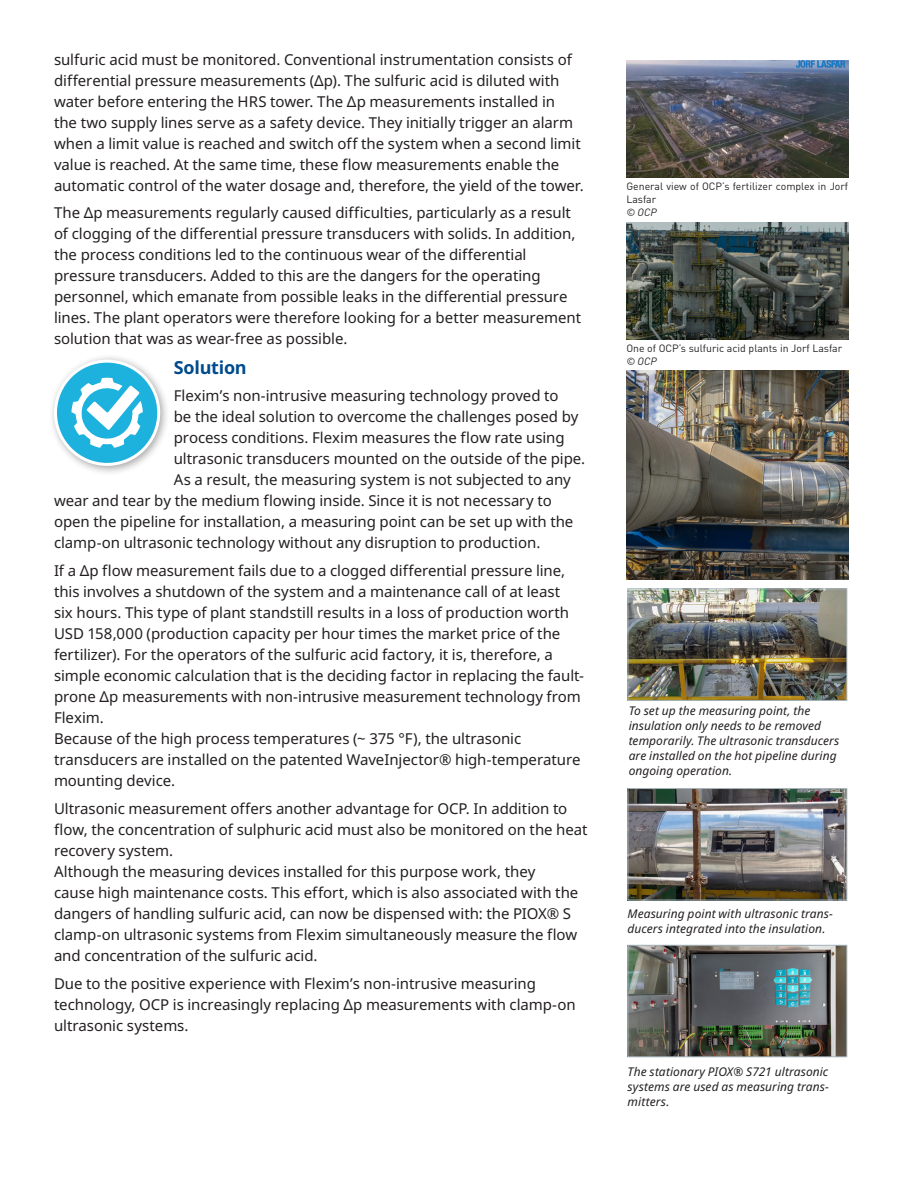
<style>
.page{position:relative;width:918px;height:1188px;background:#fff}
.page>*{position:absolute;margin:0;border:0;box-sizing:border-box;transform-origin:0 0}
.Body-Paragraph_10_14{font:700 18px "Noto Sans";letter-spacing:-.015em;color:#004b8d}
.Body-Paragraph_10_14-2{font:15px/21px "Noto Sans";letter-spacing:-.005em;color:#231f20}
.Photo_Caption_7_8{font:italic 12px/15px "Noto Sans";letter-spacing:.005em;color:#231f20}
.t1{font:10.5px/12.6px "DIN Pro";color:#231f20}
.t2{font:italic 10.5px "DIN Pro";letter-spacing:-.005em;color:#231f20}
</style>
<div class="page">
<div style="left:48px;top:354px;width:122px;height:122px;background:#231f20;opacity:.4"></div>
<div style="left:56px;top:361px;width:103px;height:103px;background:#1db1de;border-radius:50%"></div>
<div style="left:54px;top:360px;width:106px;height:106px;border:3px solid #fff;border-radius:50%"></div>
<svg style="left:71px;top:378px;width:72px;height:70px"></svg>
<img style="left:626px;top:60px;width:222px;height:118px">
<img style="left:626px;top:222px;width:222px;height:117px">
<img style="left:626px;top:370px;width:222px;height:209px">
<img style="left:630px;top:591px;width:215px;height:108px">
<div style="left:628px;top:589px;width:219px;height:112px;border:1px solid #a7b6be"></div>
<img style="left:630px;top:947px;width:215px;height:108px">
<div style="left:628px;top:945px;width:219px;height:112px;border:1px solid #a7b6be"></div>
<img style="left:630px;top:790px;width:215px;height:108px">
<div style="left:628px;top:788px;width:219px;height:112px;border:1px solid #a7b6be"></div>
<p class="Body-Paragraph_10_14-2" style="left:54px;top:49px;width:531px">sulfuric acid must be monitored. Conventional instrumentation consists of differential pressure measurements (∆p). The sulfuric acid is diluted with water before entering the HRS tower. The ∆p measurements installed in<br>the two supply lines serve as a safety device. They initially trigger an alarm when a limit value is reached and switch off the system when a second limit value is reached. At the same time, these flow measurements enable the automatic control of the water dosage and, therefore, the yield of the tower.</p>
<p class="Body-Paragraph_10_14-2" style="left:54px;top:203px;width:529px">The ∆p measurements regularly caused difficulties, particularly as a result of clogging of the differential pressure transducers with solids. In addition, the process conditions led to the continuous wear of the differential pressure transducers. Added to this are the dangers for the operating personnel, which emanate from possible leaks in the differential pressure lines. The plant operators were therefore looking for a better measurement solution that was as wear-free as possible.</p>
<p class="Body-Paragraph_10_14" style="left:174px;top:357px;width:74px">Solution</p>
<p class="Body-Paragraph_10_14-2" style="left:174px;top:386px;width:386px">Flexim’s non-intrusive measuring technology proved to</p>
<p class="Body-Paragraph_10_14-2" style="left:174px;top:407px;width:406px">be the ideal solution to overcome the challenges posed by</p>
<p class="Body-Paragraph_10_14-2" style="left:174px;top:428px;width:392px">process conditions. Flexim measures the flow rate using</p>
<p class="Body-Paragraph_10_14-2" style="left:174px;top:449px;width:413px">ultrasonic transducers mounted on the outside of the pipe.</p>
<p class="Body-Paragraph_10_14-2" style="left:174px;top:470px;width:399px">As a result, the measuring system is not subjected to any</p>
<p class="Body-Paragraph_10_14-2" style="left:54px;top:491px;width:499px">wear and tear by the medium flowing inside. Since it is not necessary to</p>
<p class="Body-Paragraph_10_14-2" style="left:54px;top:512px;width:521px">open the pipeline for installation, a measuring point can be set up with the</p>
<p class="Body-Paragraph_10_14-2" style="left:54px;top:533px;width:488px">clamp-on ultrasonic technology without any disruption to production.</p>
<p class="Body-Paragraph_10_14-2" style="left:54px;top:561px;width:532px">If a ∆p flow measurement fails due to a clogged differential pressure line, this involves a shutdown of the system and a maintenance call of at least<br>six hours. This type of plant standstill results in a loss of production worth USD 158,000 (production capacity per hour times the market price of the fertilizer). For the operators of the sulfuric acid factory, it is, therefore, a simple economic calculation that is the deciding factor in replacing the fault&shy;prone ∆p measurements with non-intrusive measurement technology from Flexim.<br>Because of the high process temperatures (~ 375 °F), the ultrasonic transducers are installed on the patented WaveInjector® high-temperature mounting device.</p>
<p class="Body-Paragraph_10_14-2" style="left:54px;top:798px;width:535px">Ultrasonic measurement offers another advantage for OCP. In addition to flow, the concentration of sulphuric acid must also be monitored on the heat recovery system.<br>Although the measuring devices installed for this purpose work, they<br>cause high maintenance costs. This effort, which is also associated with the dangers of handling sulfuric acid, can now be dispensed with: the PIOX® S clamp-on ultrasonic systems from Flexim simultaneously measure the flow and concentration of the sulfuric acid.</p>
<p class="Body-Paragraph_10_14-2" style="left:54px;top:973px;width:523px">Due to the positive experience with Flexim’s non-intrusive measuring technology, OCP is increasingly replacing ∆p measurements with clamp-on ultrasonic systems.</p>
<p class="t1" style="left:626px;top:179px;width:223px">General view of OCP’s fertilizer complex in Jorf<br>Lasfar</p>
<p class="t2" style="left:626px;top:204px;width:32px">© OCP</p>
<p class="t1" style="left:626px;top:341px;width:217px">One of OCP’s sulfuric acid plants in Jorf Lasfar</p>
<p class="t2" style="left:626px;top:353px;width:32px">© OCP</p>
<p class="Photo_Caption_7_8" style="left:629px;top:704px;width:212px">To set up the measuring point, the insulation only needs to be removed temporarily. The ultrasonic transducers are installed on the hot pipeline during ongoing operation.</p>
<p class="Photo_Caption_7_8" style="left:628px;top:906px;width:207px">Measuring point with ultrasonic trans&shy;ducers integrated into the insulation.</p>
<p class="Photo_Caption_7_8" style="left:628px;top:1064px;width:203px;text-align:justify">The stationary PIOX® S721 ultrasonic systems are used as measuring trans&shy;mitters.</p>
</div>
